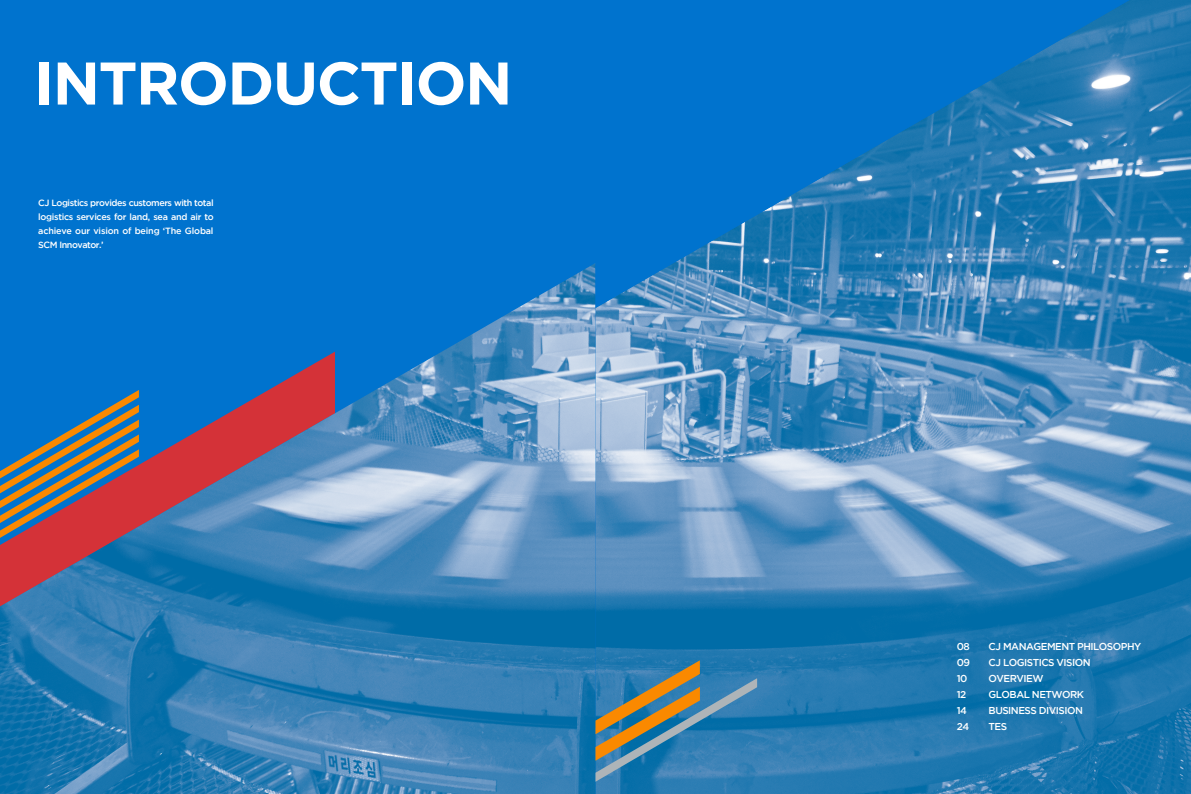
<style>
.page{position:relative;width:1191px;height:794px;background:#0073ce}
.page>*{position:absolute;margin:0;border:0;box-sizing:border-box;transform-origin:0 0}
.t1{font:700 60px "Gotham";letter-spacing:-.025em;color:#fff}
.t2{font:500 10px "Gotham";letter-spacing:-.05em;color:#fff}
.t3{font:500 9px/14px "Gotham";letter-spacing:-.02em;color:#fff;text-align:justify}
</style>
<div class="page">
<img style="left:595px;top:0;width:596px;height:794px">
<img style="left:0;top:263px;width:595px;height:531px">
<svg style="left:595px;top:660px;width:162px;height:121px;background:#508198"></svg>
<svg style="left:595px;top:0;width:534px;height:308px"></svg>
<p class="t1" style="left:34px;top:49px;width:480px">INTRODUCTION</p>
<p class="t3" style="left:38px;top:196px;width:177px">CJ Logistics provides customers with total logistics services for land, sea and air to achieve our vision of being ‘The Global SCM Innovator.’</p>
<p class="t2" style="left:956px;top:641px;width:15px">08</p>
<p class="t2" style="left:956px;top:657px;width:15px">09</p>
<p class="t2" style="left:956px;top:673px;width:12px">10</p>
<p class="t2" style="left:956px;top:689px;width:11px">12</p>
<p class="t2" style="left:956px;top:705px;width:12px">14</p>
<p class="t2" style="left:956px;top:721px;width:14px">24</p>
<p class="t2" style="left:988px;top:641px;width:154px">CJ MANAGEMENT PHILOSOPHY</p>
<p class="t2" style="left:988px;top:657px;width:104px">CJ LOGISTICS VISION</p>
<p class="t2" style="left:988px;top:673px;width:56px">OVERVIEW</p>
<p class="t2" style="left:988px;top:689px;width:97px">GLOBAL NETWORK</p>
<p class="t2" style="left:988px;top:705px;width:96px">BUSINESS DIVISION</p>
<p class="t2" style="left:988px;top:721px;width:20px">TES</p>
</div>
